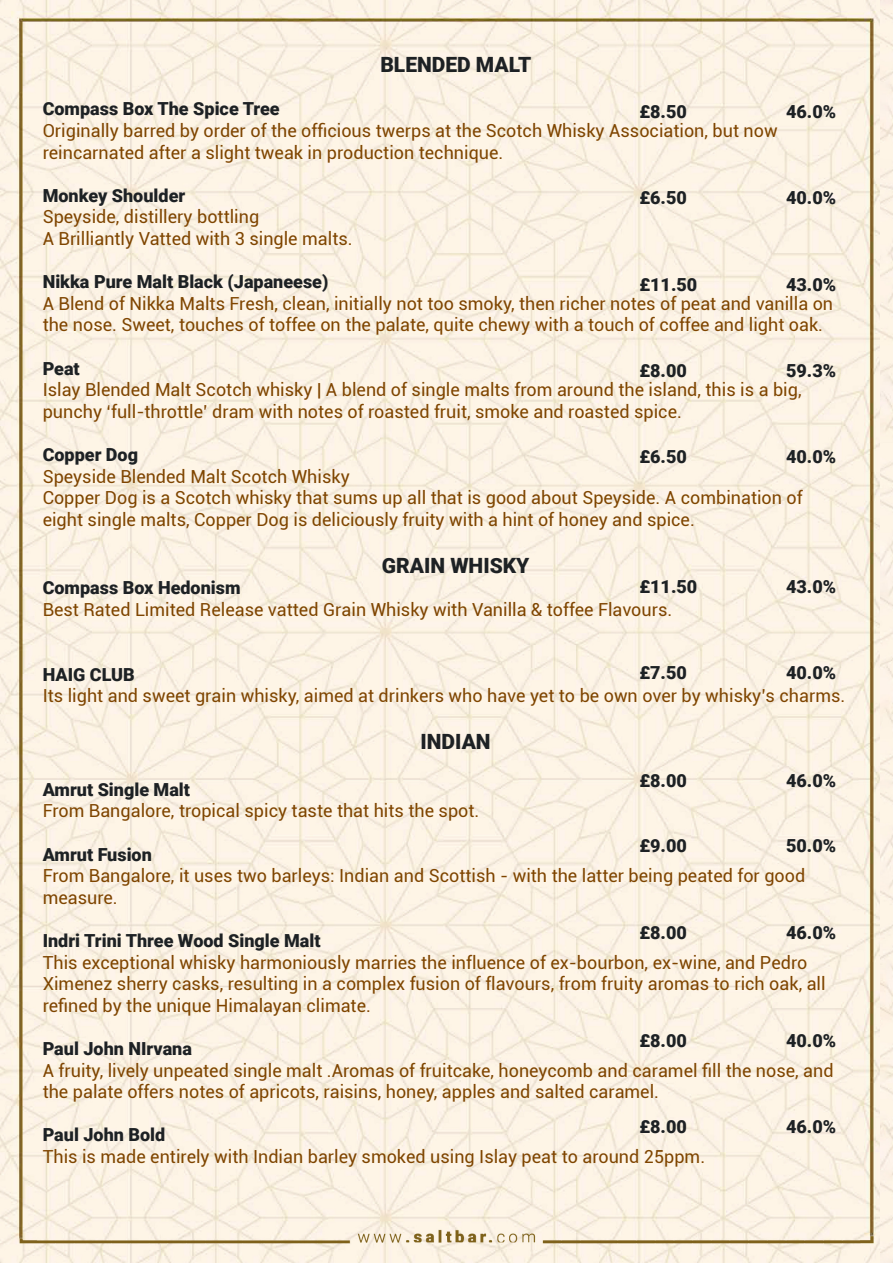
<style>
.page{position:relative;width:893px;height:1263px;background:#fff}
.page>*{position:absolute;margin:0;border:0;box-sizing:border-box;transform-origin:0 0}
.t1{font:900 21px "Roboto";color:#1d2124}
.t2{font:18px "Roboto";color:#7f4500}
.t3{font:900 18px "Roboto";color:#1d2124}
</style>
<div class="page">
<img style="left:0;top:0;width:880px;height:1263px">
<img style="left:880px;top:0;width:13px;height:1263px">
<p class="t1" style="left:380px;top:50px;width:152px">BLENDED MALT</p>
<p class="t3" style="left:43px;top:96px;width:239px">Compass Box The Spice Tree</p>
<p class="t2" style="left:43px;top:118px;width:736px">Originally barred by order of the officious twerps at the Scotch Whisky Association, but now</p>
<p class="t2" style="left:43px;top:140px;width:462px">reincarnated after a slight tweak in production technique.</p>
<p class="t3" style="left:43px;top:183px;width:144px">Monkey Shoulder</p>
<p class="t2" style="left:43px;top:204px;width:218px">Speyside, distillery bottling</p>
<p class="t2" style="left:43px;top:226px;width:311px">A Brilliantly Vatted with 3 single malts.</p>
<p class="t3" style="left:43px;top:269px;width:287px">Nikka Pure Malt Black (Japaneese)</p>
<p class="t2" style="left:43px;top:291px;width:792px">A Blend of Nikka Malts Fresh, clean, initially not too smoky, then richer notes of peat and vanilla on</p>
<p class="t2" style="left:43px;top:312px;width:782px">the nose. Sweet, touches of toffee on the palate, quite chewy with a touch of coffee and light oak.</p>
<p class="t3" style="left:43px;top:356px;width:39px">Peat</p>
<p class="t2" style="left:43px;top:377px;width:760px">Islay Blended Malt Scotch whisky | A blend of single malts from around the island, this is a big,</p>
<p class="t2" style="left:43px;top:399px;width:641px">punchy ‘full-throttle’ dram with notes of roasted fruit, smoke and roasted spice.</p>
<p class="t3" style="left:43px;top:442px;width:97px">Copper Dog</p>
<p class="t2" style="left:43px;top:464px;width:309px">Speyside Blended Malt Scotch Whisky</p>
<p class="t2" style="left:43px;top:485px;width:761px">Copper Dog is a Scotch whisky that sums up all that is good about Speyside. A combination of</p>
<p class="t2" style="left:43px;top:507px;width:654px">eight single malts, Copper Dog is deliciously fruity with a hint of honey and spice.</p>
<p class="t1" style="left:382px;top:550px;width:149px">GRAIN WHISKY</p>
<p class="t3" style="left:43px;top:575px;width:199px">Compass Box Hedonism</p>
<p class="t2" style="left:43px;top:597px;width:631px">Best Rated Limited Release vatted Grain Whisky with Vanilla &amp; toffee Flavours.</p>
<p class="t3" style="left:639px;top:99px;width:49px">£8.50</p>
<p class="t3" style="left:786px;top:99px;width:52px">46.0%</p>
<p class="t3" style="left:639px;top:185px;width:49px">£6.50</p>
<p class="t3" style="left:786px;top:185px;width:52px">40.0%</p>
<p class="t3" style="left:639px;top:271px;width:59px">£11.50</p>
<p class="t3" style="left:786px;top:271px;width:52px">43.0%</p>
<p class="t3" style="left:639px;top:358px;width:49px">£8.00</p>
<p class="t3" style="left:786px;top:358px;width:52px">59.3%</p>
<p class="t3" style="left:639px;top:444px;width:49px">£6.50</p>
<p class="t3" style="left:786px;top:444px;width:52px">40.0%</p>
<p class="t3" style="left:639px;top:574px;width:59px">£11.50</p>
<p class="t3" style="left:786px;top:574px;width:52px">43.0%</p>
<p class="t3" style="left:639px;top:660px;width:49px">£7.50</p>
<p class="t3" style="left:786px;top:660px;width:52px">40.0%</p>
<p class="t3" style="left:43px;top:662px;width:94px">HAIG CLUB</p>
<p class="t2" style="left:43px;top:683px;width:804px">Its light and sweet grain whisky, aimed at drinkers who have yet to be own over by whisky’s charms.</p>
<p class="t1" style="left:420px;top:727px;width:72px">INDIAN</p>
<p class="t3" style="left:43px;top:777px;width:149px">Amrut Single Malt</p>
<p class="t2" style="left:43px;top:798px;width:438px">From Bangalore, tropical spicy taste that hits the spot.</p>
<p class="t3" style="left:43px;top:842px;width:111px">Amrut Fusion</p>
<p class="t2" style="left:43px;top:863px;width:764px">From Bangalore, it uses two barleys: Indian and Scottish - with the latter being peated for good</p>
<p class="t2" style="left:43px;top:885px;width:77px">measure.</p>
<p class="t3" style="left:43px;top:928px;width:279px">Indri Trini Three Wood Single Malt</p>
<p class="t2" style="left:43px;top:950px;width:766px">This exceptional whisky harmoniously marries the influence of ex-bourbon, ex-wine, and Pedro</p>
<p class="t2" style="left:43px;top:971px;width:784px">Ximenez sherry casks, resulting in a complex fusion of flavours, from fruity aromas to rich oak, all</p>
<p class="t2" style="left:43px;top:993px;width:330px">refined by the unique Himalayan climate.</p>
<p class="t3" style="left:43px;top:1036px;width:151px">Paul John NIrvana</p>
<p class="t2" style="left:43px;top:1058px;width:792px">A fruity, lively unpeated single malt .Aromas of fruitcake, honeycomb and caramel fill the nose, and</p>
<p class="t2" style="left:43px;top:1079px;width:618px">the palate offers notes of apricots, raisins, honey, apples and salted caramel.</p>
<p class="t3" style="left:43px;top:1122px;width:124px">Paul John Bold</p>
<p class="t2" style="left:43px;top:1144px;width:664px">This is made entirely with Indian barley smoked using Islay peat to around 25ppm.</p>
<p class="t3" style="left:639px;top:768px;width:49px">£8.00</p>
<p class="t3" style="left:786px;top:768px;width:52px">46.0%</p>
<p class="t3" style="left:639px;top:833px;width:49px">£9.00</p>
<p class="t3" style="left:786px;top:833px;width:52px">50.0%</p>
<p class="t3" style="left:639px;top:919px;width:49px">£8.00</p>
<p class="t3" style="left:786px;top:919px;width:52px">46.0%</p>
<p class="t3" style="left:639px;top:1027px;width:49px">£8.00</p>
<p class="t3" style="left:786px;top:1027px;width:52px">40.0%</p>
<p class="t3" style="left:639px;top:1114px;width:49px">£8.00</p>
<p class="t3" style="left:786px;top:1114px;width:52px">46.0%</p>
</div>
